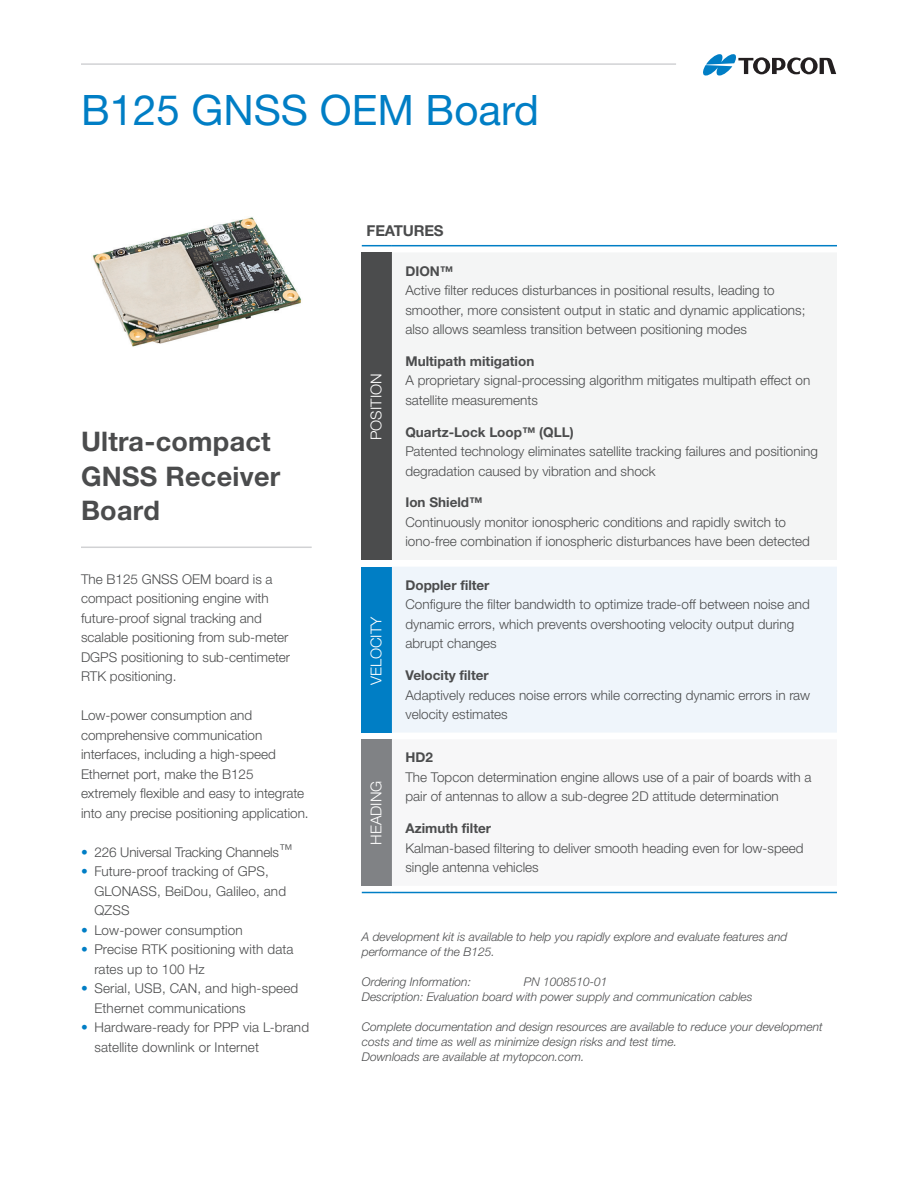
<style>
.page{position:relative;width:918px;height:1188px;background:#fff}
.page>*{position:absolute;margin:0;border:0;box-sizing:border-box;transform-origin:0 0}
.t1{font:42px "Helvetica Neue LTW1 G";color:#007ec5}
.t2{font:700 27px/34.5px "Helvetica Neue LTW1 G";letter-spacing:.01em;color:#4b4c4d}
.t3{font:300 15px "Helvetica Neue LTW1 G";color:#fff}
.t4{font:700 15px "Helvetica Neue LTW1 G";letter-spacing:-.01em;color:#4b4c4d}
.Paragraph_Style_1{font:300 13.5px/19.5px "Helvetica Neue LTW1 G";color:#4b4c4d}
.t5{font:700 13.5px "Helvetica Neue LTW1 G";color:#4b4c4d}
.t6{font:italic 300 12px/15px "Helvetica Neue LTW1 G";color:#4b4c4d}
.s1{color:#007ec5}
</style>
<div class="page">
<hr style="left:81px;top:63px;width:595px;height:2px;background:#d1d2d4">
<svg style="left:703px;top:54px;width:133px;height:22px"></svg>
<hr style="left:81px;top:547px;width:231px;height:1px;background:#d1d2d4">
<svg style="left:362px;top:244px;width:475px;height:648px"></svg>
<div style="left:362px;top:252px;width:30px;height:308px;background:#4b4c4d"></div>
<div style="left:392px;top:252px;width:445px;height:308px;background:#f4f5f5"></div>
<div style="left:362px;top:567px;width:30px;height:166px;background:#007ec5"></div>
<div style="left:392px;top:567px;width:445px;height:166px;background:#eff5fb"></div>
<div style="left:362px;top:739px;width:30px;height:147px;background:#808285"></div>
<svg style="left:392px;top:739px;width:445px;height:147px"></svg>
<hr style="left:362px;top:245px;width:30px;height:1px;background:#007ec5">
<hr style="left:392px;top:245px;width:445px;height:1px;background:#007ec5">
<hr style="left:362px;top:892px;width:30px;height:1px;background:#007ec5">
<hr style="left:392px;top:892px;width:445px;height:1px;background:#007ec5">
<img style="left:92px;top:217px;width:209px;height:130px">
<p class="t1" style="left:81px;top:84px;width:460px">B125 GNSS OEM Board</p>
<p class="t2" style="left:81px;top:424px;width:201px">Ultra-compact<br>GNSS Receiver<br>Board</p>
<p class="Paragraph_Style_1" style="left:81px;top:569px;width:211px">The B125 GNSS OEM board is a compact positioning engine with future-proof signal tracking and scalable positioning from sub-meter<br>DGPS positioning to sub-centimeter<br>RTK positioning.</p>
<p class="Paragraph_Style_1" style="left:81px;top:706px;width:229px">Low-power consumption and comprehensive communication interfaces, including a high-speed Ethernet port, make the B125 extremely flexible and easy to integrate into any precise positioning application.</p>
<p class="Paragraph_Style_1" style="left:81px;top:842px;width:213px"><span class="s1">•</span> 226 Universal Tracking Channels™</p>
<p class="Paragraph_Style_1" style="left:94px;top:862px;width:193px;text-indent:-14px"><span class="s1">•</span> Future-proof tracking of GPS,<br>GLONASS, BeiDou, Galileo, and<br>QZSS</p>
<p class="Paragraph_Style_1" style="left:81px;top:920px;width:163px"><span class="s1">•</span> Low-power consumption</p>
<p class="Paragraph_Style_1" style="left:94px;top:940px;width:201px;text-indent:-14px"><span class="s1">•</span> Precise RTK positioning with data rates up to 100 Hz</p>
<p class="Paragraph_Style_1" style="left:94px;top:979px;width:205px;text-indent:-14px"><span class="s1">•</span> Serial, USB, CAN, and high-speed<br>Ethernet communications</p>
<p class="Paragraph_Style_1" style="left:94px;top:1018px;width:216px;text-indent:-14px"><span class="s1">•</span> Hardware-ready for PPP via L-brand satellite downlink or Internet</p>
<p class="t4" style="left:367px;top:222px;width:79px">FEATURES</p>
<p class="t5" style="left:405px;top:262px;width:49px">DION™</p>
<p class="Paragraph_Style_1" style="left:405px;top:280px;width:402px">Active filter reduces disturbances in positional results, leading to smoother, more consistent output in static and dynamic applications; also allows seamless transition between positioning modes</p>
<p class="t5" style="left:405px;top:353px;width:130px">Multipath mitigation</p>
<p class="Paragraph_Style_1" style="left:405px;top:371px;width:406px">A proprietary signal-processing algorithm mitigates multipath effect on satellite measurements</p>
<p class="t5" style="left:405px;top:424px;width:170px">Quartz-Lock Loop™ (QLL)</p>
<p class="Paragraph_Style_1" style="left:405px;top:442px;width:414px">Patented technology eliminates satellite tracking failures and positioning degradation caused by vibration and shock</p>
<p class="t5" style="left:405px;top:494px;width:79px">Ion Shield™</p>
<p class="Paragraph_Style_1" style="left:405px;top:512px;width:406px">Continuously monitor ionospheric conditions and rapidly switch to iono-free combination if ionospheric disturbances have been detected</p>
<p class="t5" style="left:405px;top:577px;width:86px">Doppler filter</p>
<p class="Paragraph_Style_1" style="left:405px;top:595px;width:406px">Configure the filter bandwidth to optimize trade-off between noise and dynamic errors, which prevents overshooting velocity output during abrupt changes</p>
<p class="t5" style="left:405px;top:667px;width:85px">Velocity filter</p>
<p class="Paragraph_Style_1" style="left:405px;top:685px;width:406px">Adaptively reduces noise errors while correcting dynamic errors in raw velocity estimates</p>
<p class="t5" style="left:405px;top:749px;width:29px">HD2</p>
<p class="Paragraph_Style_1" style="left:405px;top:767px;width:408px">The Topcon determination engine allows use of a pair of boards with a pair of antennas to allow a sub-degree 2D attitude determination</p>
<p class="t5" style="left:405px;top:820px;width:87px">Azimuth filter</p>
<p class="Paragraph_Style_1" style="left:405px;top:838px;width:400px">Kalman-based filtering to deliver smooth heading even for low-speed single antenna vehicles</p>
<p class="t3" style="left:367px;top:440px;width:68px;rotate:-90deg">POSITION</p>
<p class="t3" style="left:367px;top:685px;width:70px;rotate:-90deg">VELOCITY</p>
<p class="t3" style="left:367px;top:845px;width:66px;rotate:-90deg">HEADING</p>
<p class="t6" style="left:362px;top:929px;width:427px">A development kit is available to help you rapidly explore and evaluate features and performance of the B125.</p>
<p class="t6" style="left:362px;top:974px;width:111px">Ordering Information:</p>
<p class="t6" style="left:524px;top:974px;width:85px">PN 1008510-01</p>
<p class="t6" style="left:362px;top:989px;width:392px">Description: Evaluation board with power supply and communication cables</p>
<p class="t6" style="left:362px;top:1019px;width:462px">Complete documentation and design resources are available to reduce your development costs and time as well as minimize design risks and test time.<br>Downloads are available at mytopcon.com.</p>
</div>
